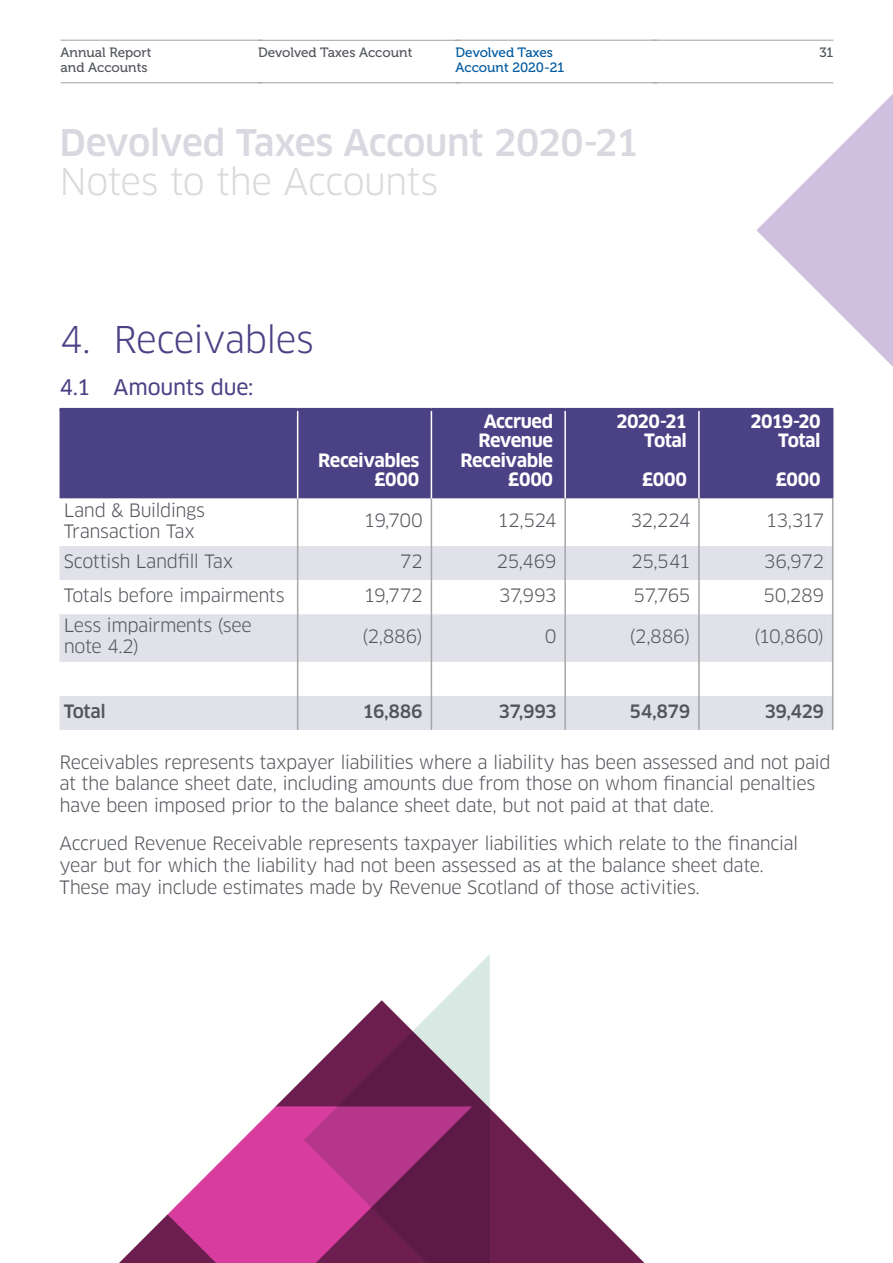
<style>
.page{position:relative;width:893px;height:1263px;background:#fff}
.page>*{position:absolute;margin:0;border:0;box-sizing:border-box;transform-origin:0 0}
.Heading_Med{font:500 36px "Clan OT";letter-spacing:-.015em;color:#d8d8e1}
.Grey_Heading_THIN{font:36px "Clan OT";letter-spacing:-.02em;color:#d8dadb}
.Body_Text{font:36px "Clan OT";letter-spacing:-.025em;color:#4b4185}
.Body_Txt_SUB_Headi{font:21px "Clan OT News";letter-spacing:-.005em;color:#4b4185}
.Body_Text-2{font:18px/21.6px "Clan OT";letter-spacing:-.03em;color:#52555b}
.Table_Txt{font:18px/21px "Clan";letter-spacing:-.025em;color:#52555b}
.Table_Heading{font:700 18px/19.5px "Clan";letter-spacing:-.03em;color:#fff;text-align:right}
.Table_Txt-2{font:500 18px "Clan";letter-spacing:-.025em;color:#52555b}
.t1{font:13.5px/15px "Museo 500";color:#52555b}
.t2{font:13.5px/15px "Museo 500";color:#00599f}
</style>
<div class="page">
<svg style="left:756px;top:82px;width:137px;height:285px"></svg>
<svg style="left:276px;top:1078px;width:369px;height:185px"></svg>
<svg style="left:304px;top:954px;width:186px;height:309px"></svg>
<svg style="left:119px;top:1106px;width:353px;height:157px"></svg>
<div style="left:60px;top:411px;width:772px;height:87px;background:#4b4185"></div>
<div style="left:60px;top:546px;width:772px;height:184px;background:#e1e2e9"></div>
<svg style="left:60px;top:580px;width:772px;height:116px"></svg>
<hr style="left:832px;top:411px;width:1px;height:87px;background:#4b4185">
<hr style="left:297px;top:498px;width:1px;height:48px;background:#a4a6a8">
<hr style="left:297px;top:546px;width:1px;height:34px;background:#a4a6a8">
<hr style="left:297px;top:580px;width:1px;height:34px;background:#a4a6a8">
<hr style="left:297px;top:614px;width:1px;height:48px;background:#a4a6a8">
<hr style="left:297px;top:662px;width:1px;height:34px;background:#a4a6a8">
<hr style="left:297px;top:696px;width:1px;height:34px;background:#a4a6a8">
<hr style="left:431px;top:498px;width:1px;height:48px;background:#a4a6a8">
<hr style="left:832px;top:498px;width:1px;height:48px;background:#a4a6a8">
<hr style="left:431px;top:546px;width:1px;height:34px;background:#a4a6a8">
<hr style="left:832px;top:546px;width:1px;height:34px;background:#a4a6a8">
<hr style="left:431px;top:580px;width:1px;height:34px;background:#a4a6a8">
<hr style="left:832px;top:580px;width:1px;height:34px;background:#a4a6a8">
<hr style="left:431px;top:614px;width:1px;height:48px;background:#a4a6a8">
<hr style="left:832px;top:614px;width:1px;height:48px;background:#a4a6a8">
<hr style="left:431px;top:662px;width:1px;height:34px;background:#a4a6a8">
<hr style="left:832px;top:662px;width:1px;height:34px;background:#a4a6a8">
<hr style="left:431px;top:696px;width:1px;height:34px;background:#a4a6a8">
<hr style="left:832px;top:696px;width:1px;height:34px;background:#a4a6a8">
<hr style="left:297px;top:411px;width:1px;height:87px;background:#fff">
<hr style="left:431px;top:411px;width:1px;height:87px;background:#fff">
<hr style="left:564px;top:411px;width:2px;height:87px;background:#fff">
<hr style="left:698px;top:411px;width:2px;height:87px;background:#fff">
<hr style="left:564px;top:498px;width:2px;height:48px;background:#a4a6a8">
<hr style="left:698px;top:498px;width:2px;height:48px;background:#a4a6a8">
<hr style="left:564px;top:546px;width:2px;height:34px;background:#a4a6a8">
<hr style="left:698px;top:546px;width:2px;height:34px;background:#a4a6a8">
<hr style="left:564px;top:580px;width:2px;height:34px;background:#a4a6a8">
<hr style="left:698px;top:580px;width:2px;height:34px;background:#a4a6a8">
<hr style="left:564px;top:614px;width:2px;height:48px;background:#a4a6a8">
<hr style="left:698px;top:614px;width:2px;height:48px;background:#a4a6a8">
<hr style="left:564px;top:662px;width:2px;height:34px;background:#a4a6a8">
<hr style="left:698px;top:662px;width:2px;height:34px;background:#a4a6a8">
<hr style="left:564px;top:696px;width:2px;height:34px;background:#a4a6a8">
<hr style="left:698px;top:696px;width:2px;height:34px;background:#a4a6a8">
<hr style="left:60px;top:408px;width:238px;height:3px;background:#4b4185">
<hr style="left:298px;top:408px;width:133px;height:3px;background:#4b4185">
<hr style="left:431px;top:408px;width:134px;height:3px;background:#4b4185">
<hr style="left:565px;top:408px;width:134px;height:3px;background:#4b4185">
<hr style="left:699px;top:408px;width:134px;height:3px;background:#4b4185">
<hr style="left:61px;top:40px;width:201px;height:1px;background:#a0a2a4">
<hr style="left:61px;top:82px;width:201px;height:1px;background:#a0a2a4">
<hr style="left:258px;top:40px;width:202px;height:1px;background:#a0a2a4">
<hr style="left:258px;top:82px;width:202px;height:1px;background:#a0a2a4">
<hr style="left:455px;top:40px;width:202px;height:1px;background:#a0a2a4">
<hr style="left:455px;top:82px;width:202px;height:1px;background:#a0a2a4">
<hr style="left:653px;top:40px;width:180px;height:1px;background:#a0a2a4">
<hr style="left:653px;top:82px;width:180px;height:1px;background:#a0a2a4">
<p class="t1" style="left:61px;top:45px;width:93px">Annual Report and Accounts</p>
<p class="t1" style="left:258px;top:46px;width:156px">Devolved Taxes Account</p>
<p class="t2" style="left:455px;top:45px;width:110px">Devolved Taxes<br>Account 2020-21</p>
<p class="t1" style="left:819px;top:45px;width:16px">31</p>
<p class="Heading_Med" style="left:60px;top:122px;width:581px">Devolved Taxes Account 2020-21</p>
<p class="Grey_Heading_THIN" style="left:60px;top:160px;width:380px">Notes to the Accounts</p>
<p class="Body_Text" style="left:60px;top:318px;width:256px">4. Receivables</p>
<p class="Body_Txt_SUB_Headi" style="left:60px;top:375px;width:196px">4.1 Amounts due:</p>
<p class="Table_Heading" style="left:318px;top:451px;width:103px">Receivables</p>
<p class="Table_Heading" style="left:375px;top:470px;width:46px">£000</p>
<p class="Table_Heading" style="left:460px;top:412px;width:94px">Accrued<br>Revenue<br>Receivable</p>
<p class="Table_Heading" style="left:508px;top:470px;width:46px">£000</p>
<p class="Table_Heading" style="left:616px;top:412px;width:72px">2020-21</p>
<p class="Table_Heading" style="left:644px;top:431px;width:44px">Total</p>
<p class="Table_Heading" style="left:642px;top:470px;width:46px">£000</p>
<p class="Table_Heading" style="left:750px;top:412px;width:72px">2019-20</p>
<p class="Table_Heading" style="left:778px;top:431px;width:44px">Total</p>
<p class="Table_Heading" style="left:776px;top:470px;width:46px">£000</p>
<p class="Table_Txt" style="left:64px;top:500px;width:143px">Land &amp; Buildings<br>Transaction Tax</p>
<p class="Table_Txt" style="left:364px;top:510px;width:61px">19,700</p>
<p class="Table_Txt" style="left:497px;top:510px;width:61px">12,524</p>
<p class="Table_Txt" style="left:631px;top:510px;width:61px">32,224</p>
<p class="Table_Txt" style="left:765px;top:510px;width:60px">13,317</p>
<p class="Table_Txt" style="left:64px;top:551px;width:171px">Scottish Landfill Tax</p>
<p class="Table_Txt" style="left:400px;top:551px;width:25px">72</p>
<p class="Table_Txt" style="left:496px;top:551px;width:62px">25,469</p>
<p class="Table_Txt" style="left:631px;top:551px;width:61px">25,541</p>
<p class="Table_Txt" style="left:764px;top:551px;width:62px">36,972</p>
<p class="Table_Txt" style="left:64px;top:585px;width:222px">Totals before impairments</p>
<p class="Table_Txt" style="left:363px;top:585px;width:61px">19,772</p>
<p class="Table_Txt" style="left:499px;top:585px;width:59px">37,993</p>
<p class="Table_Txt" style="left:634px;top:585px;width:58px">57,765</p>
<p class="Table_Txt" style="left:763px;top:585px;width:62px">50,289</p>
<p class="Table_Txt" style="left:64px;top:615px;width:190px">Less impairments (see note 4.2)</p>
<p class="Table_Txt" style="left:362px;top:626px;width:62px">(2,886)</p>
<p class="Table_Txt" style="left:545px;top:626px;width:13px">0</p>
<p class="Table_Txt" style="left:630px;top:626px;width:62px">(2,886)</p>
<p class="Table_Txt" style="left:754px;top:626px;width:72px">(10,860)</p>
<p class="Table_Txt-2" style="left:64px;top:700px;width:44px">Total</p>
<p class="Table_Txt-2" style="left:362px;top:700px;width:62px">16,886</p>
<p class="Table_Txt-2" style="left:498px;top:700px;width:60px">37,993</p>
<p class="Table_Txt-2" style="left:629px;top:700px;width:62px">54,879</p>
<p class="Table_Txt-2" style="left:764px;top:700px;width:61px">39,429</p>
<p class="Body_Text-2" style="left:60px;top:751px;width:773px">Receivables represents taxpayer liabilities where a liability has been assessed and not paid at the balance sheet date, including amounts due from those on whom financial penalties have been imposed prior to the balance sheet date, but not paid at that date.</p>
<p class="Body_Text-2" style="left:60px;top:833px;width:740px">Accrued Revenue Receivable represents taxpayer liabilities which relate to the financial year but for which the liability had not been assessed as at the balance sheet date.<br>These may include estimates made by Revenue Scotland of those activities.</p>
</div>
